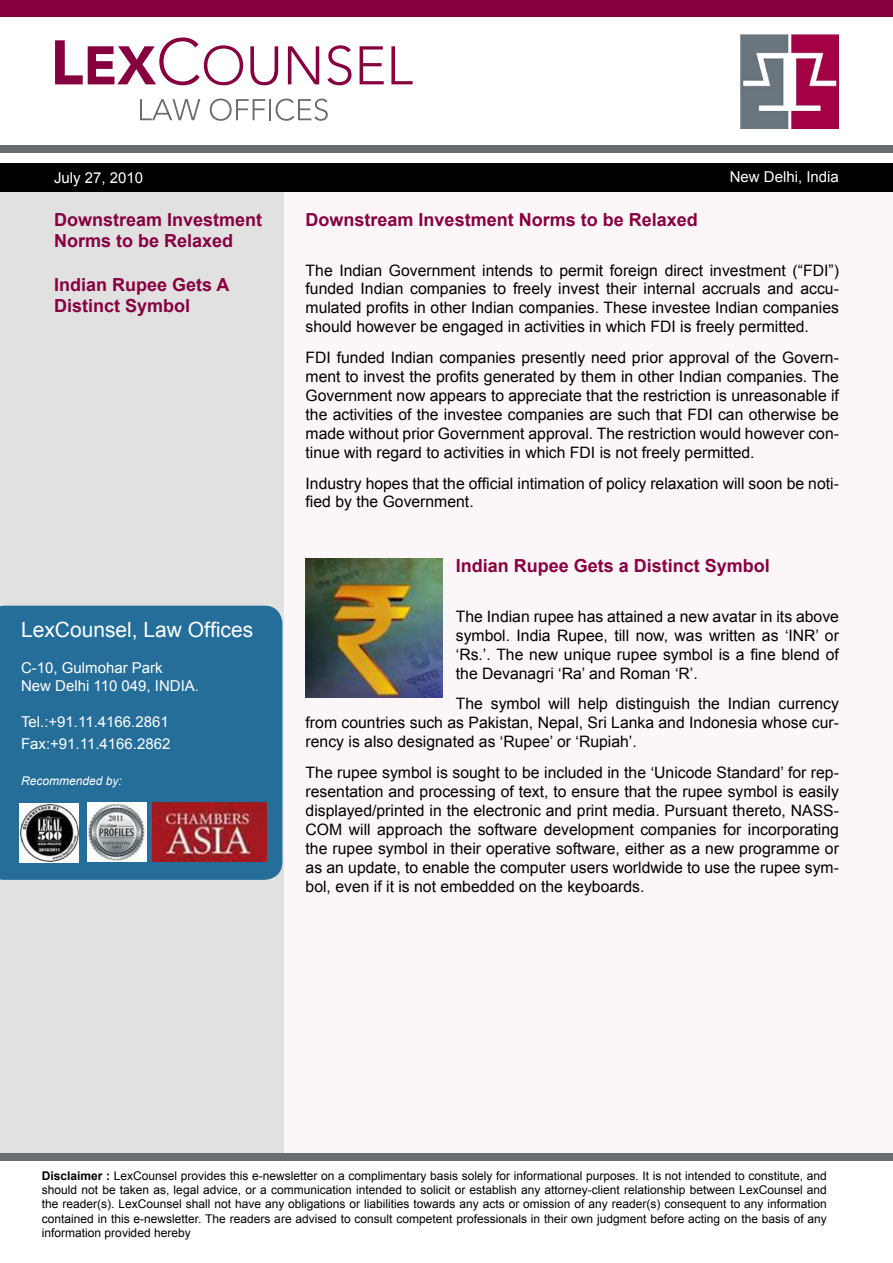
<style>
.page{position:relative;width:893px;height:1263px;background:#fff}
.page>*{position:absolute;margin:0;border:0;box-sizing:border-box;transform-origin:0 0}
.t1{font:21px "Arial";color:#fff}
.head{font:700 18px/21.6px "Arial";color:#860040}
.body{font:15.75px/18.9px "Arial";color:#000;text-align:justify}
.t2{font:15px "Arial";color:#fff}
.t3{font:12px/14.4px "Arial";color:#000;text-align:justify}
.t4{font:italic 12px "Arial";color:#fff}
.s1{font-weight:700}
</style>
<div class="page">
<div style="left:0;top:0;width:893px;height:17px;background:#860040"></div>
<img style="left:740px;top:34px;width:99px;height:94px">
<div style="left:0;top:145px;width:893px;height:8px;background:#696c70"></div>
<svg style="left:55px;top:37px;width:358px;height:84px"></svg>
<div style="left:0;top:191px;width:893px;height:1072px;background:#fcf6f8"></div>
<div style="left:0;top:191px;width:283px;height:1072px;background:#e1e1e1"></div>
<div style="left:0;top:164px;width:893px;height:28px;background:#000"></div>
<div style="left:0;top:606px;width:282px;height:274px;background:#246e99"></div>
<img style="left:20px;top:803px;width:59px;height:59px">
<img style="left:87px;top:802px;width:59px;height:60px">
<img style="left:152px;top:802px;width:114px;height:60px">
<img style="left:306px;top:558px;width:136px;height:140px">
<div style="left:0;top:1157px;width:893px;height:106px;background:#fff"></div>
<div style="left:0;top:1153px;width:893px;height:8px;background:#696c70"></div>
<p class="t2" style="left:54px;top:168px;width:91px">July 27, 2010</p>
<p class="head" style="left:54px;top:209px;width:210px">Downstream Investment<br>Norms to be Relaxed</p>
<p class="head" style="left:54px;top:274px;width:177px">Indian Rupee Gets A<br>Distinct Symbol</p>
<p class="t1" style="left:21px;top:616px;width:234px">LexCounsel, Law Offices</p>
<p class="t2" style="left:21px;top:658px;width:143px">C-10, Gulmohar Park</p>
<p class="t2" style="left:21px;top:676px;width:180px">New Delhi 110 049, INDIA.</p>
<p class="t2" style="left:21px;top:712px;width:149px">Tel.:+91.11.4166.2861</p>
<p class="t2" style="left:21px;top:734px;width:151px">Fax:+91.11.4166.2862</p>
<p class="t4" style="left:21px;top:773px;width:102px">Recommended by:</p>
<p class="t2" style="left:730px;top:167px;width:111px">New Delhi, India</p>
<p class="head" style="left:306px;top:209px;width:394px">Downstream Investment Norms to be Relaxed</p>
<p class="body" style="left:306px;top:261px;width:535px">The Indian Government intends to permit foreign direct investment (“FDI”) funded Indian companies to freely invest their internal accruals and accu&shy;mulated profits in other Indian companies. These investee Indian companies should however be engaged in activities in which FDI is freely permitted.</p>
<p class="body" style="left:306px;top:348px;width:535px">FDI funded Indian companies presently need prior approval of the Govern&shy;ment to invest the profits generated by them in other Indian companies. The Government now appears to appreciate that the restriction is unreasonable if the activities of the investee companies are such that FDI can otherwise be made without prior Government approval. The restriction would however con&shy;tinue with regard to activities in which FDI is not freely permitted.</p>
<p class="body" style="left:306px;top:474px;width:535px">Industry hopes that the official intimation of policy relaxation will soon be noti&shy;fied by the Government.</p>
<p class="head" style="left:456px;top:555px;width:316px">Indian Rupee Gets a Distinct Symbol</p>
<p class="body" style="left:456px;top:607px;width:385px">The Indian rupee has attained a new avatar in its above symbol. India Rupee, till now, was written as ‘INR’ or ‘Rs.’. The new unique rupee symbol is a fine blend of the Devanagri ‘Ra’ and Roman ‘R’.</p>
<p class="body" style="left:306px;top:695px;width:535px;text-indent:150px">The symbol will help distinguish the Indian currency from countries such as Pakistan, Nepal, Sri Lanka and Indonesia whose cur&shy;rency is also designated as ‘Rupee’ or ‘Rupiah’.</p>
<p class="body" style="left:306px;top:763px;width:535px">The rupee symbol is sought to be included in the ‘Unicode Standard’ for rep&shy;resentation and processing of text, to ensure that the rupee symbol is easily displayed/printed in the electronic and print media. Pursuant thereto, NASS-COM will approach the software development companies for incorporating the rupee symbol in their operative software, either as a new programme or as an update, to enable the computer users worldwide to use the rupee sym&shy;bol, even if it is not embedded on the keyboards.</p>
<p class="t3" style="left:42px;top:1168px;width:786px"><span class="s1">Disclaimer :</span> LexCounsel provides this e-newsletter on a complimentary basis solely for informational purposes. It is not intended to constitute, and should not be taken as, legal advice, or a communication intended to solicit or establish any attorney-client relationship between LexCounsel and the reader(s). LexCounsel shall not have any obligations or liabilities towards any acts or omission of any reader(s) consequent to any information contained in this e-newsletter. The readers are advised to consult competent professionals in their own judgment before acting on the basis of any information provided hereby</p>
</div>
